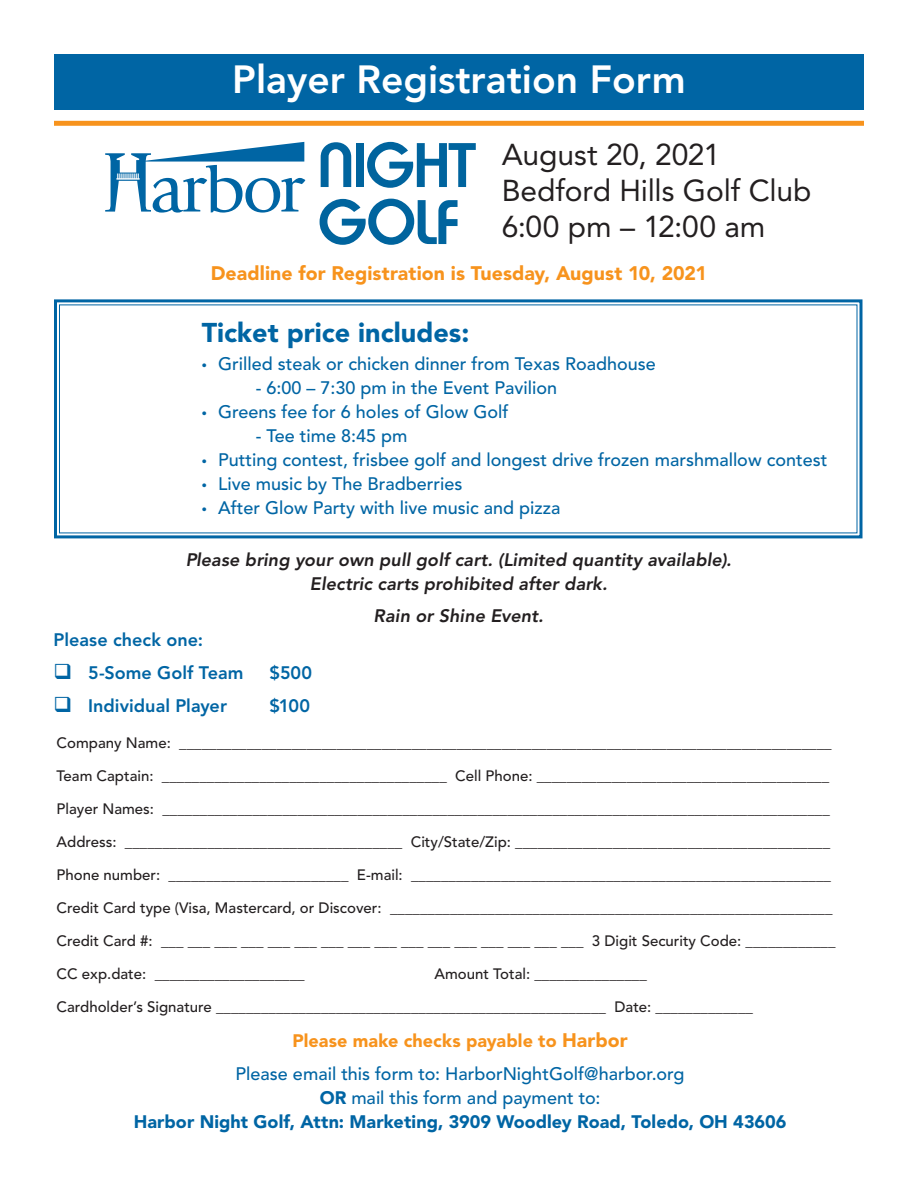
<style>
.page{position:relative;width:918px;height:1188px;background:#fff}
.page>*{position:absolute;margin:0;border:0;box-sizing:border-box;transform-origin:0 0}
.t1{font:700 64.5px "Xpressive";color:#00649e}
.t2{font:800 39px "Avenir LT Std";color:#fff}
.t3{font:30px "Avenir LT Std";letter-spacing:-.005em;color:#231f20}
.t4{font:900 27px "Avenir LT Std";color:#0065a4}
.t5{font:900 19.5px "Avenir LT Std";color:#f7931d}
.t6{font:500 18px "Avenir LT Std";color:#0065a4}
.t7{font:italic 800 18px/24px "Avenir LT Std";letter-spacing:.005em;color:#231f20;text-align:center}
.t8{font:900 18px "Avenir LT Std";color:#0065a4}
.t9{font:800 18px "Avenir LT Std";letter-spacing:.005em;color:#0065a4}
.t10{font:900 18px "Avenir LT Std";letter-spacing:.005em;color:#f7931d}
.t11{font:500 15px "Avenir LT Std";color:#231f20}
.s1{font-family:"Myriad Pro";font-weight:400}
.s2{font-size:19.5px}
.s3{font-weight:900}
</style>
<div class="page">
<div style="left:54px;top:54px;width:810px;height:56px;background:#0065a4"></div>
<div style="left:54px;top:121px;width:810px;height:5px;background:#f7931d"></div>
<svg style="left:54px;top:299px;width:809px;height:240px"></svg>
<svg style="left:105px;top:142px;width:200px;height:71px"></svg>
<p class="t2" style="left:232px;top:56px;width:455px">Player Registration Form</p>
<p class="t1" style="left:318px;top:129px;width:158px">NIGHT</p>
<p class="t1" style="left:318px;top:186px;width:141px">GOLF</p>
<p class="t3" style="left:502px;top:137px;width:220px">August 20, 2021</p>
<p class="t3" style="left:502px;top:173px;width:311px">Bedford Hills Golf Club</p>
<p class="t3" style="left:502px;top:209px;width:265px">6:00 pm – 12:00 am</p>
<p class="t5" style="left:211px;top:262px;width:498px">Deadline for Registration is Tuesday, August 10, 2021</p>
<p class="t4" style="left:202px;top:316px;width:269px">Ticket price includes:</p>
<p class="t6" style="left:202px;top:354px;width:456px"><span class="s1">•</span> Grilled steak or chicken dinner from Texas Roadhouse</p>
<p class="t6" style="left:256px;top:378px;width:303px">- 6:00 – 7:30 pm in the Event Pavilion</p>
<p class="t6" style="left:202px;top:402px;width:308px"><span class="s1">•</span> Greens fee for 6 holes of Glow Golf</p>
<p class="t6" style="left:256px;top:426px;width:153px">- Tee time 8:45 pm</p>
<p class="t6" style="left:202px;top:450px;width:627px"><span class="s1">•</span> Putting contest, frisbee golf and longest drive frozen marshmallow contest</p>
<p class="t6" style="left:202px;top:474px;width:262px"><span class="s1">•</span> Live music by The Bradberries</p>
<p class="t6" style="left:202px;top:498px;width:360px"><span class="s1">•</span> After Glow Party with live music and pizza</p>
<p class="t7" style="left:186px;top:548px;width:547px">Please bring your own pull golf cart. (Limited quantity available).<br>Electric carts prohibited after dark.</p>
<p class="t7" style="left:374px;top:604px;width:171px">Rain or Shine Event.</p>
<p class="t9" style="left:54px;top:629px;width:151px">Please check one:</p>
<p class="t9" style="left:54px;top:662px;width:191px">❑ 5-Some Golf Team</p>
<p class="t9" style="left:270px;top:662px;width:44px">$500</p>
<p class="t9" style="left:54px;top:695px;width:175px">❑ Individual Player</p>
<p class="t9" style="left:270px;top:695px;width:42px">$100</p>
<p class="t11" style="left:57px;top:734px;width:777px">Company Name: _______________________________________________________________________________________</p>
<p class="t11" style="left:57px;top:767px;width:774px">Team Captain: ______________________________________ Cell Phone: _______________________________________</p>
<p class="t11" style="left:57px;top:800px;width:775px">Player Names: _________________________________________________________________________________________</p>
<p class="t11" style="left:57px;top:833px;width:775px">Address: _____________________________________ City/State/Zip: __________________________________________</p>
<p class="t11" style="left:57px;top:866px;width:776px">Phone number: ________________________ E-mail: ________________________________________________________</p>
<p class="t11" style="left:57px;top:899px;width:777px">Credit Card type (Visa, Mastercard, or Discover: ___________________________________________________________</p>
<p class="t11" style="left:57px;top:932px;width:781px">Credit Card #: ___ ___ ___ ___ ___ ___ ___ ___ ___ ___ ___ ___ ___ ___ ___ ___ 3 Digit Security Code: ____________</p>
<p class="t11" style="left:57px;top:965px;width:250px">CC exp.date: ____________________</p>
<p class="t11" style="left:435px;top:965px;width:214px">Amount Total: _______________</p>
<p class="t11" style="left:57px;top:998px;width:698px">Cardholder’s Signature ____________________________________________________ Date: _____________</p>
<p class="t10" style="left:293px;top:1029px;width:337px">Please make checks payable to <span class="s2">Harbor</span></p>
<p class="t6" style="left:236px;top:1064px;width:451px">Please email this form to: HarborNightGolf@harbor.org</p>
<p class="t6" style="left:320px;top:1088px;width:282px"><span class="s3">OR</span> mail this form and payment to:</p>
<p class="t8" style="left:134px;top:1111px;width:654px">Harbor Night Golf, Attn: Marketing, 3909 Woodley Road, Toledo, OH 43606</p>
</div>
